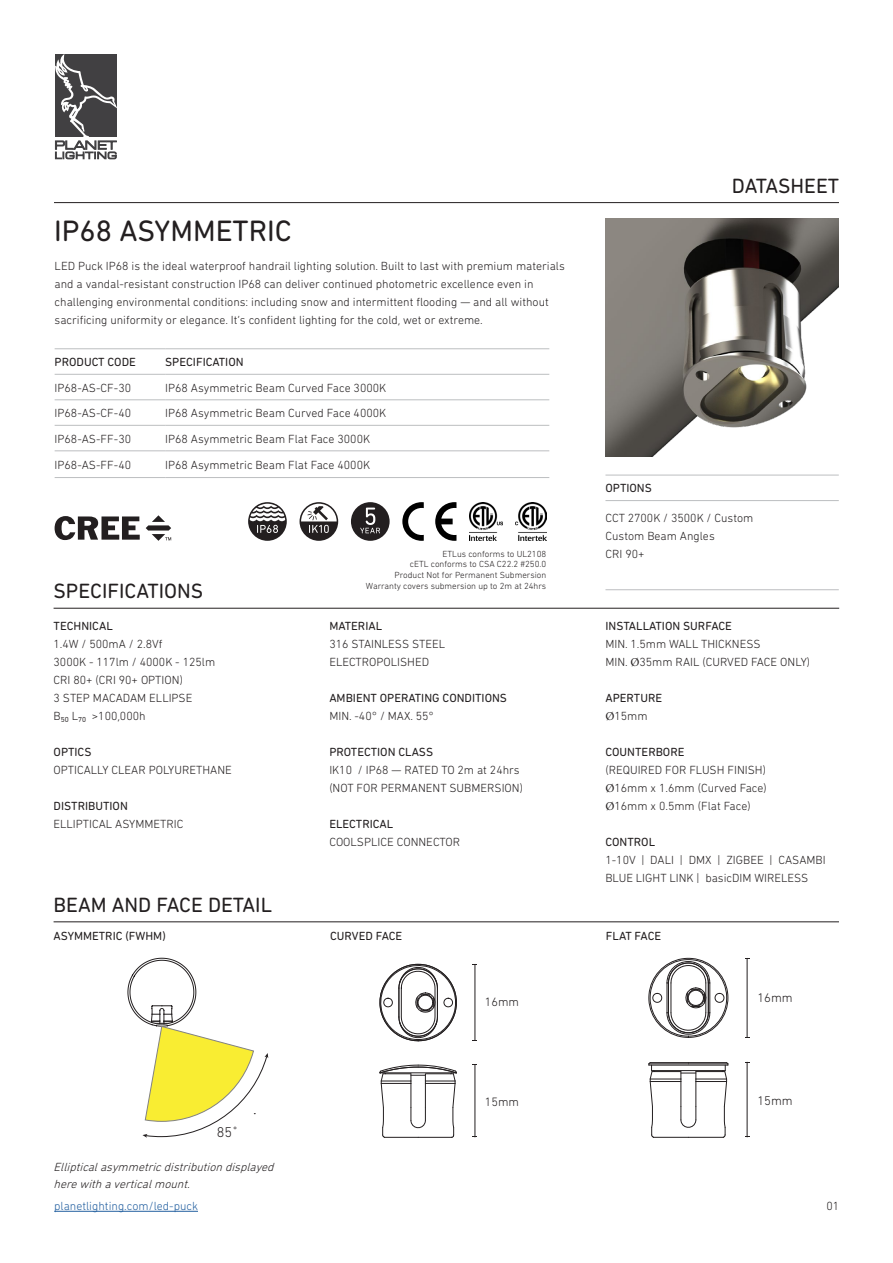
<style>
.page{position:relative;width:893px;height:1263px;background:#fff}
.page>*{position:absolute;margin:0;border:0;box-sizing:border-box;transform-origin:0 0}
.t1{font:30px "DIN Next Rounded LT Pro";color:#231f20}
.t2{font:21px "DIN Next Rounded LT Pro";color:#231f20}
.t3{font:300 14.4px "DIN Next Rounded LT Pro";color:#231f20}
.t4{font:300 12.75px "DIN Next Rounded LT Pro";color:#231f20}
.t5{font:300 12.3px "DIN Next Rounded LT Pro";color:#231f20}
.t6{font:300 12px/18px "DIN Next Rounded LT Pro";color:#231f20}
.t7{font:12px/18px "DIN Next Rounded LT Pro";color:#231f20}
.t8{font:italic 300 12px/16.5px "DIN Next Rounded LT Pro";color:#231f20}
.t9{font:300 12px "DIN Next Rounded LT Pro";color:#215e9f}
.t10{font:300 9px/10.8px "DIN Next Rounded LT Pro";color:#231f20;text-align:right}
.s1{font-weight:300}
.s2{font-family:"DIN Next LT Pro";font-weight:300}
.s3{font-family:"Minion Pro";font-weight:400}
.s4{font-family:"Minion Pro"}
</style>
<div class="page">
<hr style="left:54px;top:1211px;width:144px;height:1px;background:#215e9f">
<svg style="left:55px;top:54px;width:62px;height:105px"></svg>
<hr style="left:54px;top:202px;width:785px;height:1px;background:#231f20">
<img style="left:605px;top:218px;width:234px;height:239px">
<hr style="left:54px;top:608px;width:785px;height:1px;background:#231f20">
<hr style="left:54px;top:921px;width:785px;height:1px;background:#231f20">
<hr style="left:747px;top:958px;width:1px;height:79px;background:#231f20">
<hr style="left:747px;top:1062px;width:1px;height:75px;background:#231f20">
<svg style="left:648px;top:1062px;width:81px;height:76px"></svg>
<svg style="left:648px;top:958px;width:80px;height:80px"></svg>
<hr style="left:668px;top:983px;width:1px;height:30px;background:#231f20">
<hr style="left:708px;top:983px;width:1px;height:30px;background:#231f20">
<svg style="left:128px;top:958px;width:140px;height:180px"></svg>
<hr style="left:475px;top:964px;width:1px;height:76px;background:#231f20">
<hr style="left:475px;top:1065px;width:1px;height:72px;background:#231f20">
<svg style="left:379px;top:1065px;width:78px;height:73px"></svg>
<svg style="left:379px;top:963px;width:78px;height:78px"></svg>
<hr style="left:605px;top:475px;width:234px;height:1px;background:#bcbec0">
<hr style="left:605px;top:500px;width:234px;height:1px;background:#bcbec0">
<hr style="left:605px;top:589px;width:234px;height:1px;background:#bcbec0">
<hr style="left:55px;top:348px;width:110px;height:1px;background:#bcbec0">
<hr style="left:165px;top:348px;width:384px;height:1px;background:#bcbec0">
<hr style="left:55px;top:374px;width:110px;height:1px;background:#bcbec0">
<hr style="left:165px;top:374px;width:384px;height:1px;background:#bcbec0">
<hr style="left:55px;top:400px;width:110px;height:1px;background:#bcbec0">
<hr style="left:165px;top:400px;width:384px;height:1px;background:#bcbec0">
<hr style="left:55px;top:425px;width:110px;height:1px;background:#bcbec0">
<hr style="left:165px;top:425px;width:384px;height:1px;background:#bcbec0">
<hr style="left:55px;top:451px;width:110px;height:1px;background:#bcbec0">
<hr style="left:165px;top:451px;width:384px;height:1px;background:#bcbec0">
<hr style="left:55px;top:477px;width:110px;height:1px;background:#bcbec0">
<hr style="left:165px;top:477px;width:384px;height:1px;background:#bcbec0">
<svg style="left:55px;top:516px;width:85px;height:24px"></svg>
<svg style="left:146px;top:515px;width:25px;height:26px"></svg>
<svg style="left:435px;top:502px;width:21px;height:39px"></svg>
<svg style="left:402px;top:502px;width:22px;height:39px"></svg>
<img style="left:469px;top:502px;width:34px;height:39px">
<div style="left:351px;top:502px;width:39px;height:39px;background:#231f20;border-radius:50%"></div>
<svg style="left:360px;top:508px;width:20px;height:25px"></svg>
<svg style="left:300px;top:502px;width:38px;height:39px"></svg>
<svg style="left:248px;top:502px;width:39px;height:39px"></svg>
<img style="left:516px;top:502px;width:30px;height:39px">
<h1 class="t1" style="left:54px;top:213px;width:239px">IP68 ASYMMETRIC</h1>
<p class="t6" style="left:55px;top:257px;width:512px">LED Puck IP68 is the ideal waterproof handrail lighting solution. Built to last with premium materials and a vandal-resistant construction IP68 can deliver continued photometric excellence even in challenging environmental conditions: including snow and intermittent flooding — and all without sacrificing uniformity or elegance. It’s confident lighting for the cold, wet or extreme.</p>
<p class="t7" style="left:55px;top:353px;width:83px">PRODUCT CODE</p>
<p class="t7" style="left:165px;top:353px;width:80px">SPECIFICATION</p>
<p class="t6" style="left:55px;top:378px;width:78px">IP68-AS-CF-30</p>
<p class="t6" style="left:165px;top:378px;width:222px">IP68 Asymmetric Beam Curved Face 3000K</p>
<p class="t6" style="left:55px;top:404px;width:78px">IP68-AS-CF-40</p>
<p class="t6" style="left:165px;top:404px;width:222px">IP68 Asymmetric Beam Curved Face 4000K</p>
<p class="t6" style="left:55px;top:429px;width:78px">IP68-AS-FF-30</p>
<p class="t6" style="left:165px;top:429px;width:206px">IP68 Asymmetric Beam Flat Face 3000K</p>
<p class="t6" style="left:55px;top:455px;width:78px">IP68-AS-FF-40</p>
<p class="t6" style="left:165px;top:455px;width:206px">IP68 Asymmetric Beam Flat Face 4000K</p>
<h2 class="t2" style="left:54px;top:579px;width:151px">SPECIFICATIONS</h2>
<p class="t7" style="left:54px;top:617px;width:61px">TECHNICAL</p>
<p class="t6" style="left:54px;top:635px;width:163px">1.4W / 500mA / 2.8Vf<br>3000K - 117lm / 4000K - 125lm<br>CRI 80+ (CRI 90+ OPTION)<br>3 STEP MACADAM ELLIPSE<br>B₅₀ L₇₀ &gt;100,000h</p>
<p class="t7" style="left:54px;top:743px;width:39px">OPTICS</p>
<p class="t6" style="left:54px;top:761px;width:180px">OPTICALLY CLEAR POLYURETHANE</p>
<p class="t7" style="left:54px;top:797px;width:76px">DISTRIBUTION</p>
<p class="t6" style="left:54px;top:815px;width:131px">ELLIPTICAL ASYMMETRIC</p>
<h2 class="t2" style="left:54px;top:893px;width:220px">BEAM AND FACE DETAIL</h2>
<p class="t10" style="left:366px;top:548px;width:182px">ETLus conforms to UL2108<br>cETL conforms to CSA C22.2 #250.0<br>Product Not for Permanent Submersion Warranty covers submersion up to 2m at 24hrs</p>
<p class="t7" style="left:329px;top:617px;width:54px">MATERIAL</p>
<p class="t6" style="left:329px;top:635px;width:117px">316 STAINLESS STEEL<br>ELECTROPOLISHED</p>
<p class="t7" style="left:329px;top:689px;width:179px">AMBIENT OPERATING CONDITIONS<br><span class="s1">MIN. -40</span><span class="s2">°</span> <span class="s1">/ MAX. 55</span><span class="s2">°</span></p>
<p class="t7" style="left:329px;top:743px;width:105px">PROTECTION CLASS</p>
<p class="t6" style="left:329px;top:761px;width:195px">IK10 / IP68 — RATED TO 2m at 24hrs (NOT FOR PERMANENT SUBMERSION)</p>
<p class="t7" style="left:329px;top:815px;width:66px">ELECTRICAL</p>
<p class="t6" style="left:329px;top:833px;width:132px">COOLSPLICE CONNECTOR</p>
<h2 class="t2" style="left:732px;top:173px;width:109px">DATASHEET</h2>
<p class="t7" style="left:605px;top:479px;width:48px">OPTIONS</p>
<p class="t6" style="left:605px;top:509px;width:149px">CCT 2700K / 3500K / Custom<br>Custom Beam Angles<br>CRI 90+</p>
<p class="t7" style="left:605px;top:617px;width:128px">INSTALLATION SURFACE</p>
<p class="t6" style="left:605px;top:635px;width:206px">MIN. 1.5mm WALL THICKNESS<br>MIN. <span class="s3">Ø</span>35mm RAIL (CURVED FACE ONLY)</p>
<p class="t7" style="left:605px;top:689px;width:58px">APERTURE<br><span class="s4">Ø</span><span class="s1">15mm</span></p>
<p class="t7" style="left:605px;top:743px;width:81px">COUNTERBORE</p>
<p class="t6" style="left:605px;top:761px;width:163px;text-align:justify">(REQUIRED FOR FLUSH FINISH)<br><span class="s3">Ø</span>16mm x 1.6mm (Curved Face)<br><span class="s3">Ø</span>16mm x 0.5mm (Flat Face)</p>
<p class="t7" style="left:605px;top:833px;width:51px">CONTROL</p>
<p class="t6" style="left:605px;top:851px;width:222px">1-10V | DALI | DMX | ZIGBEE | CASAMBI<br>BLUE LIGHT LINK | basicDIM WIRELESS</p>
<p class="t7" style="left:54px;top:927px;width:114px">ASYMMETRIC (FWHM)</p>
<p class="t3" style="left:217px;top:1123px;width:23px">85˚</p>
<p class="t8" style="left:54px;top:1158px;width:225px">Ellipticalasymmetricdistributiondisplayed herewithaverticalmount.</p>
<p class="t7" style="left:330px;top:927px;width:74px">CURVED FACE</p>
<p class="t7" style="left:606px;top:927px;width:57px">FLAT FACE</p>
<p class="t5" style="left:485px;top:995px;width:36px">16mm</p>
<p class="t5" style="left:485px;top:1095px;width:36px">15mm</p>
<p class="t4" style="left:757px;top:990px;width:37px">16mm</p>
<p class="t4" style="left:757px;top:1094px;width:37px">15mm</p>
<p class="t9" style="left:54px;top:1199px;width:145px">planetlighting.com/led-puck</p>
<p class="t6" style="left:826px;top:1197px;width:14px">01</p>
</div>
